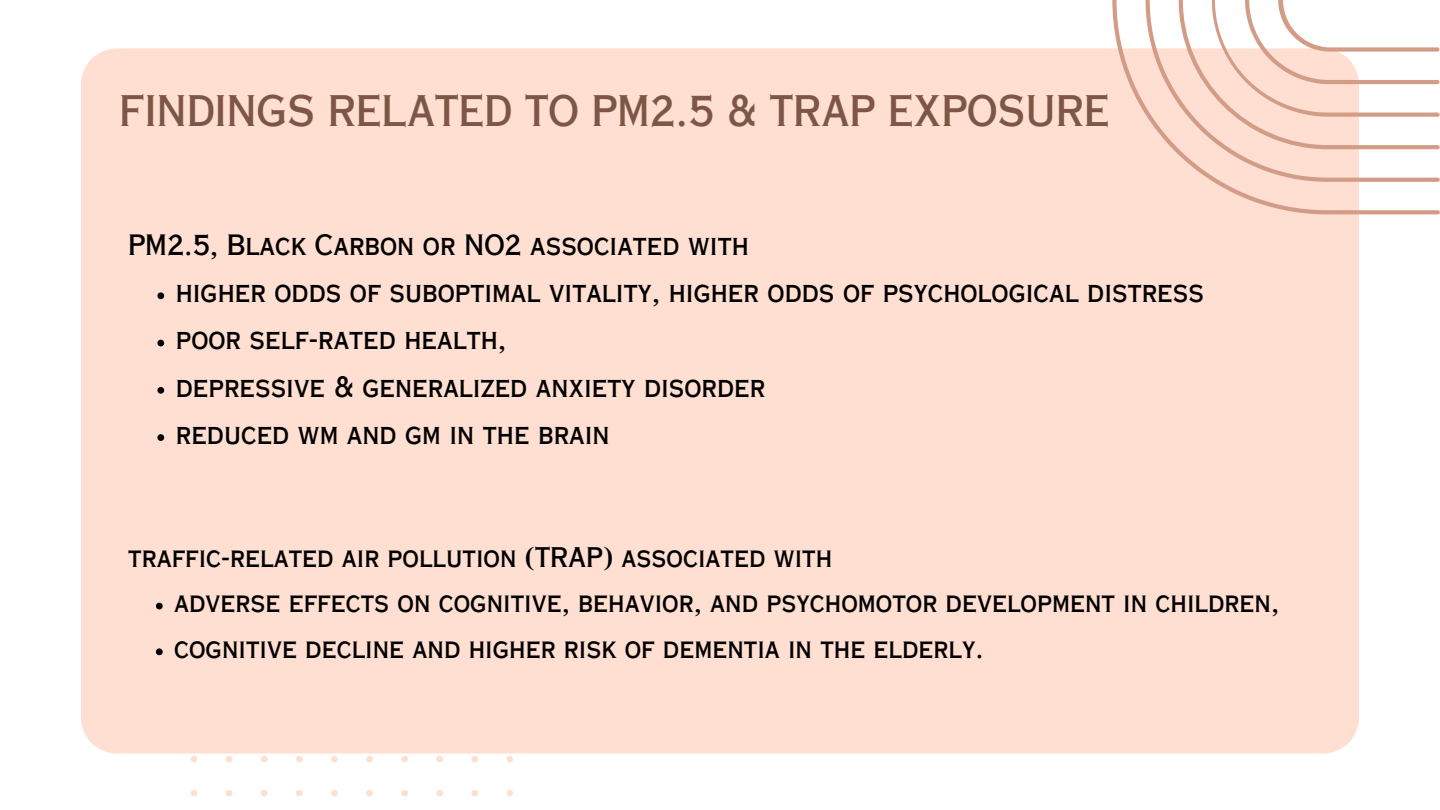
<style>
.page{position:relative;width:1440px;height:810px;background:#fff}
.page>*{position:absolute;margin:0;border:0;box-sizing:border-box;transform-origin:0 0}
.t1{font:42px "Copperplate Gothic LT Pro 30 AB";color:#7d5647}
.t2{font:28px "Copperplate Gothic LT Pro 30 AB";color:#000}
.t3{font:27px "Copperplate Gothic LT Pro 30 AB";color:#000}
</style>
<div class="page">
<svg style="left:191px;top:756px;width:322px;height:41px"></svg>
<div style="left:81px;top:48px;width:1278px;height:706px;background:#ffdfd2"></div>
<svg style="left:1112px;top:0;width:328px;height:214px;fill:#ffdfd2"></svg>
<svg style="left:157px;top:292px;width:7px;height:7px"></svg>
<svg style="left:157px;top:340px;width:7px;height:6px"></svg>
<svg style="left:157px;top:387px;width:7px;height:7px"></svg>
<svg style="left:157px;top:434px;width:7px;height:7px"></svg>
<svg style="left:156px;top:603px;width:7px;height:6px"></svg>
<svg style="left:156px;top:648px;width:7px;height:7px"></svg>
<p class="t1" style="left:119px;top:96px;width:992px">FINDINGS RELATED TO PM2.5 &amp; TRAP EXPOSURE</p>
<p class="t2" style="left:128px;top:235px;width:622px">PM2.5, Black Carbon or NO2 associated with</p>
<p class="t2" style="left:176px;top:282px;width:1030px">higher odds of suboptimal vitality, higher odds of psychological distress</p>
<p class="t2" style="left:176px;top:329px;width:332px">poor self-rated health,</p>
<p class="t2" style="left:176px;top:376px;width:591px">depressive &amp; generalized anxiety disorder</p>
<p class="t2" style="left:176px;top:424px;width:435px">reduced wm and gm in the brain</p>
<p class="t3" style="left:128px;top:547px;width:706px">traffic-related air pollution (TRAP) associated with</p>
<p class="t3" style="left:174px;top:593px;width:1107px">adverse effects on cognitive, behavior, and psychomotor development in children,</p>
<p class="t3" style="left:174px;top:639px;width:811px">cognitive decline and higher risk of dementia in the elderly.</p>
</div>
